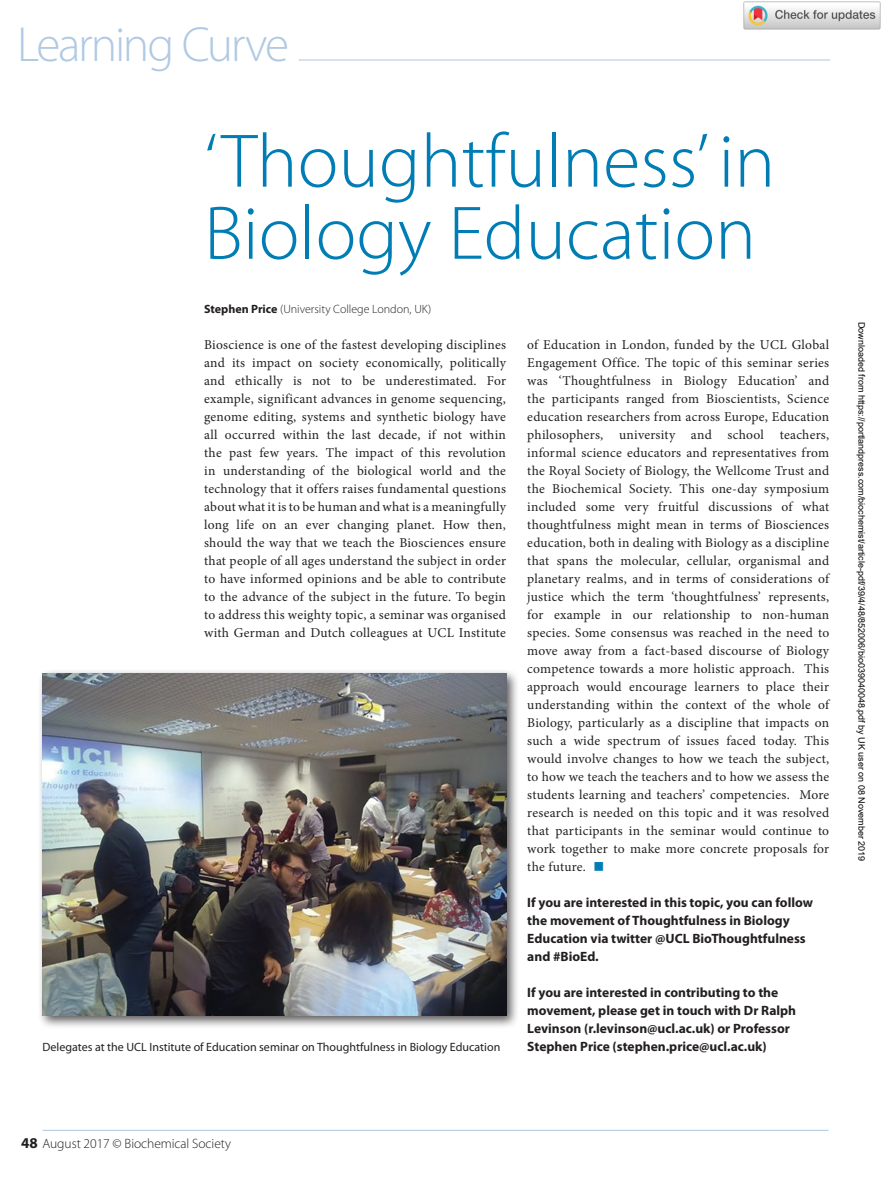
<style>
.page{position:relative;width:893px;height:1183px;background:#fff}
.page>*{position:absolute;margin:0;border:0;box-sizing:border-box;transform-origin:0 0}
.Reg_Sub_Title{font:300 76.5px/72px "Myriad Pro";color:#007db5}
.t1{font:300 49.5px "Myriad Pro";letter-spacing:-.05em;color:#b1cae3}
.Reg_First_Para{font:700 30px "Minion Pro";color:#007db5}
.Reg_First_Para-2{font:13.5px/18px "Minion Pro";letter-spacing:.015em;color:#231f20;text-align:justify}
.Reg_Head_2{font:700 13.5px/18px "Myriad Pro";color:#231f20}
.t2{font:300 13.5px "Myriad Pro";letter-spacing:-.005em;color:#231f20}
.Reg_Caption{font:12px "Myriad Pro";color:#231f20}
.Author{font:300 12px "Myriad Pro";color:#231f20}
.t3{font:9px "Arial";color:#000}
.s1{font-weight:700}
.s2{font-weight:700;font-size:15px}
</style>
<div class="page">
<hr style="left:43px;top:1129px;width:786px;height:1px;background:#b1cae3">
<hr style="left:299px;top:59px;width:531px;height:2px;background:#b1cae3">
<div style="left:38px;top:667px;width:481px;height:361px;background:#231f20;opacity:.75"></div>
<img style="left:43px;top:673px;width:463px;height:342px">
<img style="left:743px;top:1px;width:138px;height:29px">
<h2 class="t1" style="left:17px;top:14px;width:274px">Learning Curve</h2>
<p class="Reg_Sub_Title" style="left:204px;top:124px;width:573px">‘Thoughtfulness’ in<br>Biology Education</p>
<p class="Author" style="left:204px;top:301px;width:229px"><span class="s1">Stephen Price</span> (University College London, UK)</p>
<p class="Reg_First_Para-2" style="left:204px;top:335px;width:303px">Bioscience is one of the fastest developing disciplines and its impact on society economically, politically and ethically is not to be underestimated. For example, significant advances in genome sequencing, genome editing, systems and synthetic biology have all occurred within the last decade, if not within the past few years. The impact of this revolution in understanding of the biological world and the technology that it offers raises fundamental questions about what it is to be human and what is a meaningfully long life on an ever changing planet. How then, should the way that we teach the Biosciences ensure that people of all ages understand the subject in order to have informed opinions and be able to contribute to the advance of the subject in the future. To begin to address this weighty topic, a seminar was organised with German and Dutch colleagues at UCL Institute</p>
<p class="Reg_Caption" style="left:43px;top:1039px;width:459px">Delegates at the UCL Institute of Education seminar on Thoughtfulness in Biology Education</p>
<p class="Reg_First_Para-2" style="left:527px;top:335px;width:303px">of Education in London, funded by the UCL Global Engagement Office. The topic of this seminar series was ‘Thoughtfulness in Biology Education’ and the participants ranged from Bioscientists, Science education researchers from across Europe, Education philosophers, university and school teachers, informal science educators and representatives from the Royal Society of Biology, the Wellcome Trust and the Biochemical Society. This one-day symposium included some very fruitful discussions of what thoughtfulness might mean in terms of Biosciences education, both in dealing with Biology as a discipline that spans the molecular, cellular, organismal and planetary realms, and in terms of considerations of justice which the term ‘thoughtfulness’ represents, for example in our relationship to non-human species. Some consensus was reached in the need to move away from a fact-based discourse of Biology competence towards a more holistic approach. This approach would encourage learners to place their understanding within the context of the whole of Biology, particularly as a discipline that impacts on such a wide spectrum of issues faced today. This would involve changes to how we teach the subject, to how we teach the teachers and to how we assess the students learning and teachers’ competencies. More research is needed on this topic and it was resolved that participants in the seminar would continue to work together to make more concrete proposals for the future.</p>
<p class="Reg_First_Para" style="left:593px;top:843px;width:14px">■</p>
<p class="Reg_Head_2" style="left:527px;top:893px;width:287px">If you are interested in this topic, you can follow the movement of Thoughtfulness in Biology Education via twitter @UCL BioThoughtfulness and #BioEd.</p>
<p class="Reg_Head_2" style="left:527px;top:983px;width:270px">If you are interested in contributing to the movement, please get in touch with Dr Ralph Levinson (r.levinson@ucl.ac.uk) or Professor Stephen Price (stephen.price@ucl.ac.uk)</p>
<p class="t3" style="left:865px;top:321px;width:541px;rotate:90deg">Downloaded from https://portlandpress.com/biochemist/article-pdf/39/4/48/852006/bio039040048.pdf by UK user on 08 November 2019</p>
<p class="t2" style="left:21px;top:1134px;width:211px"><span class="s2">48</span> August 2017 © Biochemical Society</p>
</div>
